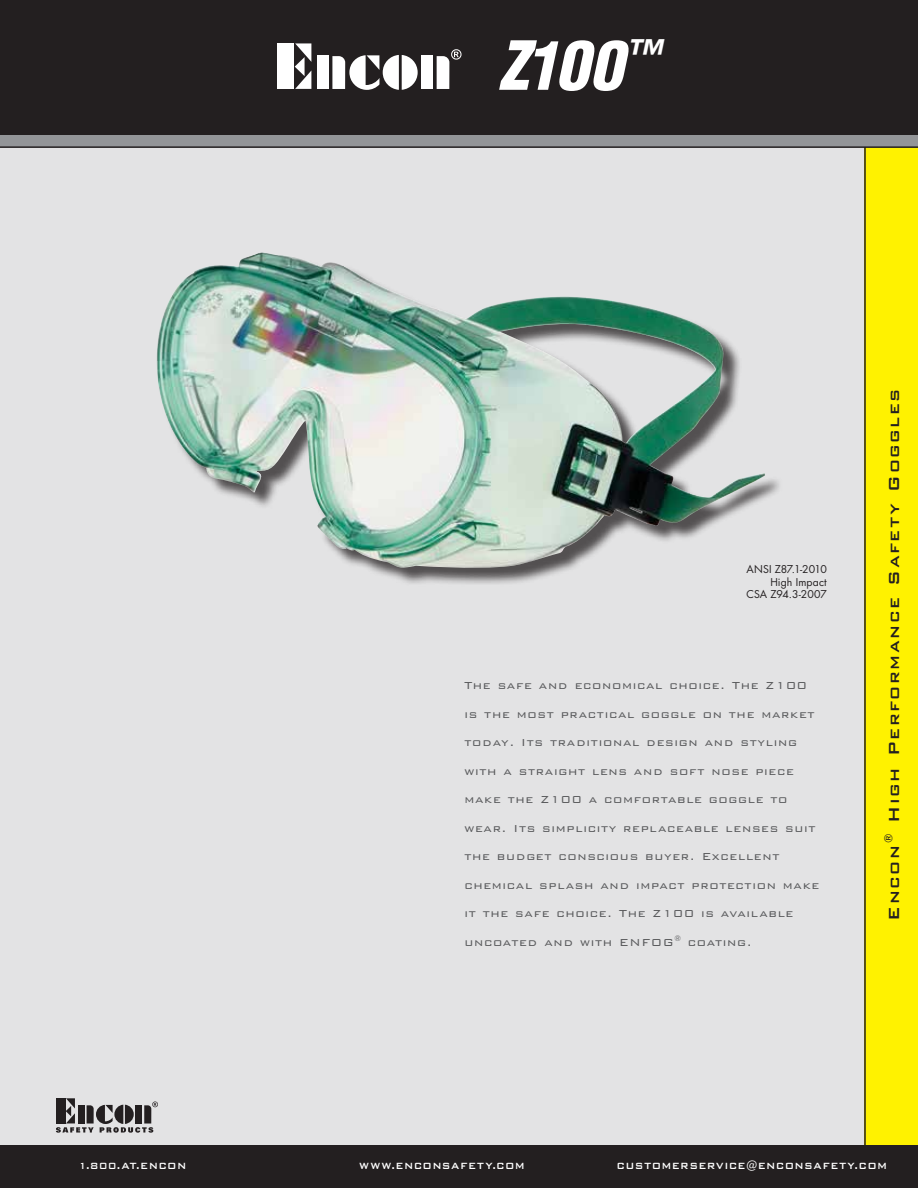
<style>
.page{position:relative;width:918px;height:1188px;background:#fff}
.page>*{position:absolute;margin:0;border:0;box-sizing:border-box;transform-origin:0 0}
.t1{font:italic 900 condensed 66px "Helvetica LT Std";color:#fff}
.t2{font:500 19.5px "Bank Gothic BT";letter-spacing:.085em;color:#231f20}
.t3{font:300 13.5px/28.5px "Bank Gothic BT";letter-spacing:.05em;color:#58595b}
.t4{font:500 12px "Bank Gothic BT";letter-spacing:.04em;color:#fff;scale:.9 1}
.t5{font:10.5px/12.6px "Futura Std";letter-spacing:.005em;color:#231f20;text-align:right}
</style>
<div class="page">
<div style="left:0;top:0;width:872px;height:1161px;background:#e3e3e4"></div>
<div style="left:159px;top:255px;width:624px;height:332px;background:#231f20;opacity:.75"></div>
<img style="left:156px;top:252px;width:609px;height:317px">
<div style="left:864px;top:148px;width:54px;height:998px;background:#fff200"></div>
<svg style="left:0;top:135px;width:918px;height:13px;background:#86878a"></svg>
<div style="left:0;top:0;width:918px;height:135px;background:#231f20"></div>
<svg style="left:56px;top:1098px;width:102px;height:35px"></svg>
<div style="left:0;top:1146px;width:918px;height:42px;background:#231f20"></div>
<div style="left:278px;top:43px;width:16px;height:46px;background:#fff"></div>
<div style="left:317px;top:55px;width:12px;height:34px;background:#fff"></div>
<div style="left:421px;top:55px;width:12px;height:34px;background:#fff"></div>
<svg style="left:332px;top:55px;width:86px;height:35px"></svg>
<svg style="left:295px;top:43px;width:16px;height:46px"></svg>
<svg style="left:437px;top:49px;width:25px;height:40px"></svg>
<h1 class="t1" style="left:498px;top:24px;width:162px">Z100<sup>™</sup></h1>
<p class="t5" style="left:746px;top:563px;width:82px">ANSI Z87.1-2010<br>High Impact<br>CSA Z94.3-2007</p>
<p class="t3" style="left:464px;top:671px;width:357px">The safe and economical choice. The Z100 is the most practical goggle on the market today. Its traditional design and styling with a straight lens and soft nose piece make the Z100 a comfortable goggle to wear. Its simplicity replaceable lenses suit the budget conscious buyer. Excellent chemical splash and impact protection make it the safe choice. The Z100 is available uncoated and with ENFOG<sup>®</sup> coating.</p>
<h2 class="t2" style="left:883px;top:921px;width:534px;rotate:-90deg">Encon<sup>®</sup> High Performance Safety Goggles</h2>
<p class="t4" style="left:78px;top:1159px;width:122px">1.800.AT.ENCON</p>
<p class="t4" style="left:359px;top:1159px;width:52px">www.enconsa</p>
<p class="t4" style="left:460px;top:1159px;width:73px">fety.co m</p>
<p class="t4" style="left:617px;top:1159px;width:31px">custo</p>
<p class="t4" style="left:662px;top:1159px;width:118px">merservice@enconsa</p>
<p class="t4" style="left:822px;top:1159px;width:73px">fety.co m</p>
</div>
